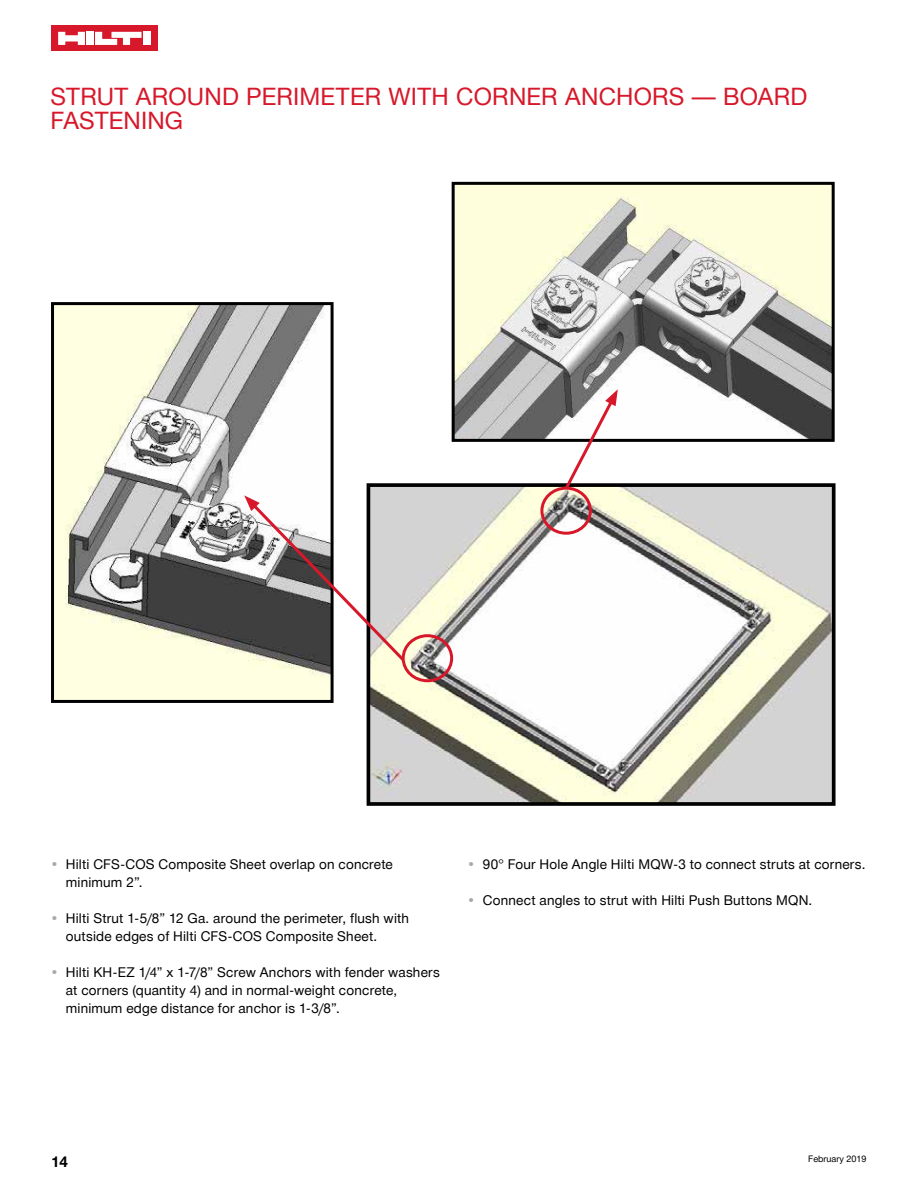
<style>
.page{position:relative;width:918px;height:1188px;background:#fff}
.page>*{position:absolute;margin:0;border:0;box-sizing:border-box;transform-origin:0 0}
.t1{font:24px/24px "Hilti";letter-spacing:.01em;color:#d7182a}
.t2{font:700 15px "Hilti";color:#000}
.t3{font:13.5px/18px "Hilti";letter-spacing:.015em;color:#000}
.t4{font:9px "Hilti";color:#000}
.s1{color:#a7a9ac}
</style>
<div class="page">
<div style="left:51px;top:26px;width:106px;height:25px;background:#d7182a"></div>
<div style="left:86px;top:32px;width:8px;height:13px;background:#fff"></div>
<div style="left:143px;top:32px;width:7px;height:13px;background:#fff"></div>
<svg style="left:58px;top:32px;width:27px;height:13px"></svg>
<svg style="left:95px;top:32px;width:47px;height:13px"></svg>
<img style="left:456px;top:186px;width:375px;height:252px">
<div style="left:452px;top:182px;width:383px;height:260px;border:3px solid #000"></div>
<img style="left:372px;top:488px;width:459px;height:313px">
<div style="left:367px;top:483px;width:469px;height:323px;border:4px solid #000"></div>
<img style="left:55px;top:306px;width:275px;height:393px">
<div style="left:51px;top:302px;width:283px;height:401px;border:3px solid #000"></div>
<svg style="left:244px;top:495px;width:163px;height:169px"></svg>
<svg style="left:562px;top:389px;width:56px;height:104px"></svg>
<div style="left:540px;top:487px;width:52px;height:48px;border:3px solid #d7182a;border-radius:50%"></div>
<div style="left:402px;top:634px;width:51px;height:48px;border:3px solid #d7182a;border-radius:50%"></div>
<h1 class="t1" style="left:51px;top:84px;width:758px">STRUT AROUND PERIMETER WITH CORNER ANCHORS — BOARD<br>FASTENING</h1>
<p class="t3" style="left:66px;top:855px;width:328px;text-indent:-15px"><span class="s1">•</span> Hilti CFS-COS Composite Sheet overlap on concrete minimum 2”.</p>
<p class="t3" style="left:66px;top:909px;width:345px;text-indent:-15px"><span class="s1">•</span> Hilti Strut 1-5/8” 12 Ga. around the perimeter, flush with outside edges of Hilti CFS-COS Composite Sheet.</p>
<p class="t3" style="left:66px;top:963px;width:375px;text-indent:-15px"><span class="s1">•</span> Hilti KH-EZ 1/4” x 1-7/8” Screw Anchors with fender washers at corners (quantity 4) and in normal-weight concrete, minimum edge distance for anchor is 1-3/8”.</p>
<p class="t3" style="left:468px;top:855px;width:399px"><span class="s1">•</span> 90° Four Hole Angle Hilti MQW-3 to connect struts at corners.</p>
<p class="t3" style="left:468px;top:891px;width:346px"><span class="s1">•</span> Connect angles to strut with Hilti Push Buttons MQN.</p>
<p class="t2" style="left:51px;top:1151px;width:18px">14</p>
<p class="t4" style="left:808px;top:1153px;width:60px">February 2019</p>
</div>
